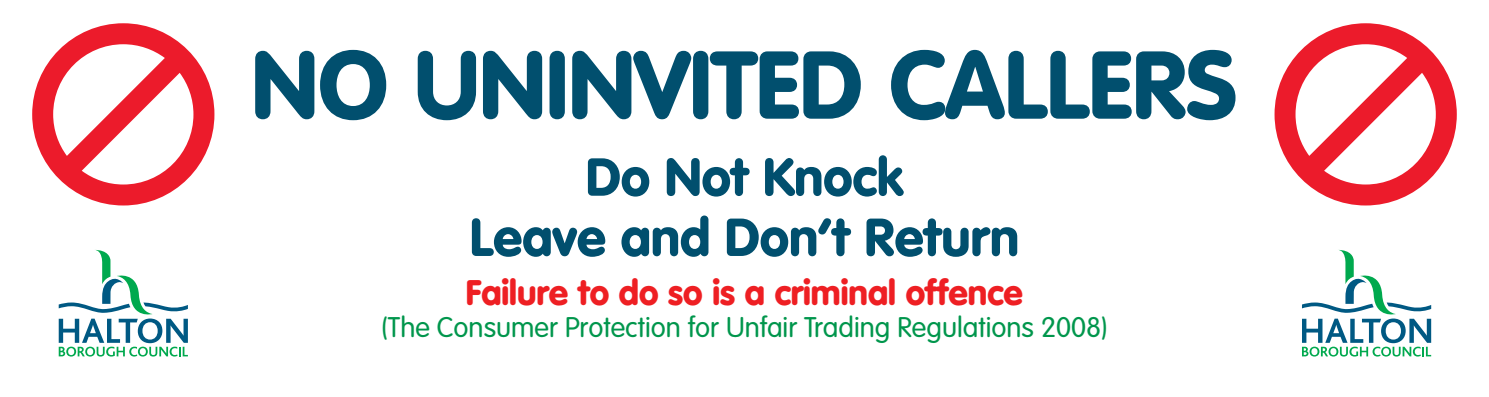
<style>
.page{position:relative;width:1489px;height:397px;background:#fff}
.page>*{position:absolute;margin:0;border:0;box-sizing:border-box;transform-origin:0 0}
.t1{font:900 94.5px "VAG Rounded";color:#014f6e}
.t2{font:900 52.5px/60.2px "VAG Rounded";color:#014f6e;text-align:center}
.t3{font:900 35px "VAG Rounded";color:#ee1f23}
.t4{font:300 28px "VAG Rounded";color:#00964c}
</style>
<div class="page">
<svg style="left:1302px;top:250px;width:128px;height:106px"></svg>
<svg style="left:59px;top:250px;width:129px;height:106px"></svg>
<svg style="left:32px;top:23px;width:182px;height:182px"></svg>
<svg style="left:1274px;top:23px;width:182px;height:182px"></svg>
<h1 class="t1" style="left:251px;top:28px;width:987px">NO UNINVITED CALLERS</h1>
<h2 class="t2" style="left:470px;top:146px;width:551px">Do Not Knock<br>Leave and Don’t Return</h2>
<p class="t3" style="left:466px;top:271px;width:558px">Failure to do so is a criminal offence</p>
<p class="t4" style="left:381px;top:311px;width:728px">(The Consumer Protection for Unfair Trading Regulations 2008)</p>
</div>
